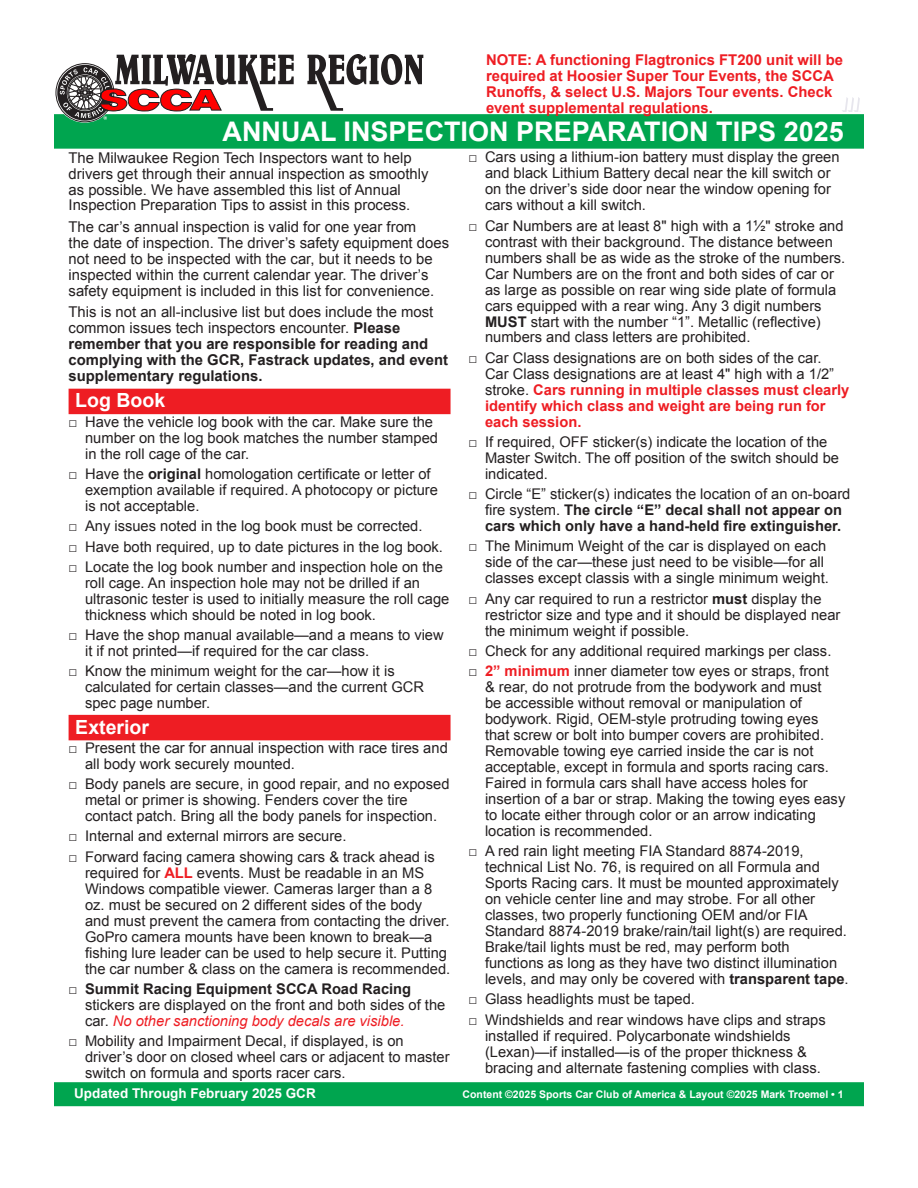
<style>
.page{position:relative;width:918px;height:1188px;background:#fff}
.page>*{position:absolute;margin:0;border:0;box-sizing:border-box;transform-origin:0 0}
.t1{font:700 27px "Arial";color:#fff}
.Headings{font:700 19.5px "Arial";color:#fff}
.Body_Copy{font:14.85px/15.9px "Arial";color:#231f20}
.Body_Copy-2{font:700 14.85px/16px "Arial";color:#231f20}
.Body_Copy-3{font:700 14.85px/15.9px "Arial";color:#ee1d23}
.t2{font:14.7px/16px "Arial";color:#231f20}
.t3{font:700 14.7px/15.9px "Arial";color:#231f20;text-align:center}
.t4{font:700 13.5px "Arial";color:#fff}
.t5{font:700 10.5px "Arial";color:#fff}
.s1{font-weight:400}
.s2{font-weight:700}
.s3{font-weight:700;color:#ee1d23}
.s4{font-style:italic;color:#ee1d23}
</style>
<div class="page">
<div style="left:54px;top:114px;width:810px;height:35px;background:#00a54f"></div>
<div style="left:54px;top:1082px;width:810px;height:24px;background:#00a54f"></div>
<svg style="left:307px;top:54px;width:116px;height:57px"></svg>
<svg style="left:55px;top:54px;width:239px;height:69px"></svg>
<svg style="left:842px;top:97px;width:18px;height:15px"></svg>
<div style="left:69px;top:389px;width:382px;height:25px;background:#ee1d23"></div>
<div style="left:69px;top:715px;width:382px;height:25px;background:#ee1d23"></div>
<p class="Body_Copy-3" style="left:486px;top:52px;width:359px">NOTE: A functioning Flagtronics FT200 unit will be required at Hoosier Super Tour Events, the SCCA Runoffs, &amp; select U.S. Majors Tour events. Check event supplemental regulations.</p>
<h1 class="t1" style="left:223px;top:114px;width:623px">ANNUAL INSPECTION PREPARATION TIPS 2025</h1>
<p class="Body_Copy" style="left:69px;top:149px;width:361px">The Milwaukee Region Tech Inspectors want to help drivers get through their annual inspection as smoothly as possible. We have assembled this list of Annual Inspection Preparation Tips to assist in this process.</p>
<p class="Body_Copy" style="left:69px;top:219px;width:382px">The car’s annual inspection is valid for one year from<br>the date of inspection. The driver’s safety equipment does not need to be inspected with the car, but it needs to be inspected within the current calendar year. The driver’s safety equipment is included in this list for convenience.</p>
<p class="Body_Copy-2" style="left:69px;top:304px;width:381px"><span class="s1">This is not an all-inclusive list but does include the most common issues tech inspectors encounter.</span> Please remember that you are responsible for reading and complying with the GCR, Fastrack updates, and event supplementary regulations.</p>
<p class="Headings" style="left:75px;top:388px;width:91px">Log Book</p>
<p class="t2" style="left:85px;top:414px;width:354px;text-indent:-17px">□ Have the vehicle log book with the car. Make sure the number on the log book matches the number stamped in the roll cage of the car.</p>
<p class="t2" style="left:85px;top:466px;width:354px;text-indent:-17px">□ Have the <span class="s2">original</span> homologation certificate or letter of exemption available if required. A photocopy or picture is not acceptable.</p>
<p class="t2" style="left:69px;top:518px;width:355px">□ Any issues noted in the log book must be corrected.</p>
<p class="t2" style="left:69px;top:539px;width:376px">□ Have both required, up to date pictures in the log book.</p>
<p class="t2" style="left:85px;top:559px;width:366px;text-indent:-17px">□ Locate the log book number and inspection hole on the roll cage. An inspection hole may not be drilled if an ultrasonic tester is used to initially measure the roll cage thickness which should be noted in log book.</p>
<p class="t2" style="left:85px;top:627px;width:360px;text-indent:-17px">□ Have the shop manual available—and a means to view it if not printed—if required for the car class.</p>
<p class="t2" style="left:85px;top:663px;width:341px;text-indent:-17px">□ Know the minimum weight for the car—how it is calculated for certain classes—and the current GCR spec page number.</p>
<p class="Headings" style="left:75px;top:714px;width:75px">Exterior</p>
<p class="t2" style="left:85px;top:740px;width:364px;text-indent:-17px">□ Present the car for annual inspection with race tires and all body work securely mounted.</p>
<p class="t2" style="left:85px;top:776px;width:366px;text-indent:-17px">□ Body panels are secure, in good repair, and no exposed metal or primer is showing. Fenders cover the tire contact patch. Bring all the body panels for inspection.</p>
<p class="t2" style="left:69px;top:828px;width:279px">□ Internal and external mirrors are secure.</p>
<p class="t2" style="left:85px;top:849px;width:367px;text-indent:-17px">□ Forward facing camera showing cars &amp; track ahead is required for <span class="s3">ALL</span> events. Must be readable in an MS Windows compatible viewer. Cameras larger than a 8 oz. must be secured on 2 different sides of the body and must prevent the camera from contacting the driver.<br>GoPro camera mounts have been known to break—a fishing lure leader can be used to help secure it. Putting the car number &amp; class on the camera is recommended.</p>
<p class="t2" style="left:85px;top:981px;width:362px;text-indent:-17px">□ <span class="s2">Summit Racing Equipment SCCA Road Racing </span>stickers are displayed on the front and both sides of the car. <span class="s4">No other sanctioning body decals are visible.</span></p>
<p class="t2" style="left:85px;top:1033px;width:366px;text-indent:-17px">□ Mobility and Impairment Decal, if displayed, is on driver’s door on closed wheel cars or adjacent to master switch on formula and sports racer cars.</p>
<p class="t2" style="left:485px;top:149px;width:356px;text-indent:-17px">□ Cars using a lithium-ion battery must display the green and black Lithium Battery decal near the kill switch or on the driver’s side door near the window opening for cars without a kill switch.</p>
<p class="t2" style="left:485px;top:218px;width:362px;text-indent:-17px">□ Car Numbers are at least 8" high with a 1½" stroke and contrast with their background. The distance between numbers shall be as wide as the stroke of the numbers.<br>Car Numbers are on the front and both sides of car or as large as possible on rear wing side plate of formula cars equipped with a rear wing. Any 3 digit numbers <span class="s2">MUST</span> start with the number “1”. Metallic (reflective) numbers and class letters are prohibited.</p>
<p class="t2" style="left:485px;top:350px;width:366px;text-indent:-17px">□ Car Class designations are on both sides of the car.<br>Car Class designations are at least 4" high with a 1/2” stroke. <span class="s3">Cars running in multiple classes must clearly identify which class and weight are being run for each session.</span></p>
<p class="t2" style="left:485px;top:434px;width:356px;text-indent:-17px">□ If required, OFF sticker(s) indicate the location of the<br>Master Switch. The off position of the switch should be indicated.</p>
<p class="t3" style="left:469px;top:487px;width:383px"><span class="s1">□ Circle “E” sticker(s) indicates the location of an on-board fire system.</span> The circle “E” decal shall not appear on cars which only have a hand-held fire extinguisher.</p>
<p class="t2" style="left:485px;top:539px;width:345px;text-indent:-17px">□ The Minimum Weight of the car is displayed on each side of the car—these just need to be visible—for all classes except classis with a single minimum weight.</p>
<p class="t2" style="left:485px;top:591px;width:357px;text-indent:-17px">□ Any car required to run a restrictor <span class="s2">must</span> display the restrictor size and type and it should be displayed near the minimum weight if possible.</p>
<p class="t2" style="left:469px;top:643px;width:364px">□ Check for any additional required markings per class.</p>
<p class="t2" style="left:485px;top:663px;width:362px;text-indent:-17px">□ <span class="s3">2” minimum</span> inner diameter tow eyes or straps, front<br>&amp; rear, do not protrude from the bodywork and must<br>be accessible without removal or manipulation of bodywork. Rigid, OEM-style protruding towing eyes that screw or bolt into bumper covers are prohibited.<br>Removable towing eye carried inside the car is not acceptable, except in formula and sports racing cars.<br>Faired in formula cars shall have access holes for insertion of a bar or strap. Making the towing eyes easy to locate either through color or an arrow indicating location is recommended.</p>
<p class="t2" style="left:485px;top:843px;width:365px;text-indent:-17px">□ A red rain light meeting FIA Standard 8874-2019, technical List No. 76, is required on all Formula and Sports Racing cars. It must be mounted approximately on vehicle center line and may strobe. For all other classes, two properly functioning OEM and/or FIA Standard 8874-2019 brake/rain/tail light(s) are required.<br>Brake/tail lights must be red, may perform both functions as long as they have two distinct illumination levels, and may only be covered with <span class="s2">transparent tape</span>.</p>
<p class="t2" style="left:469px;top:991px;width:228px">□ Glass headlights must be taped.</p>
<p class="t2" style="left:485px;top:1012px;width:342px;text-indent:-17px">□ Windshields and rear windows have clips and straps installed if required. Polycarbonate windshields (Lexan)—if installed—is of the proper thickness &amp; bracing and alternate fastening complies with class.</p>
<p class="t4" style="left:74px;top:1085px;width:243px">Updated Through February 2025 GCR</p>
<p class="t5" style="left:463px;top:1088px;width:383px">Content ©2025 Sports Car Club of America &amp; Layout ©2025 Mark Troemel • 1</p>
</div>
